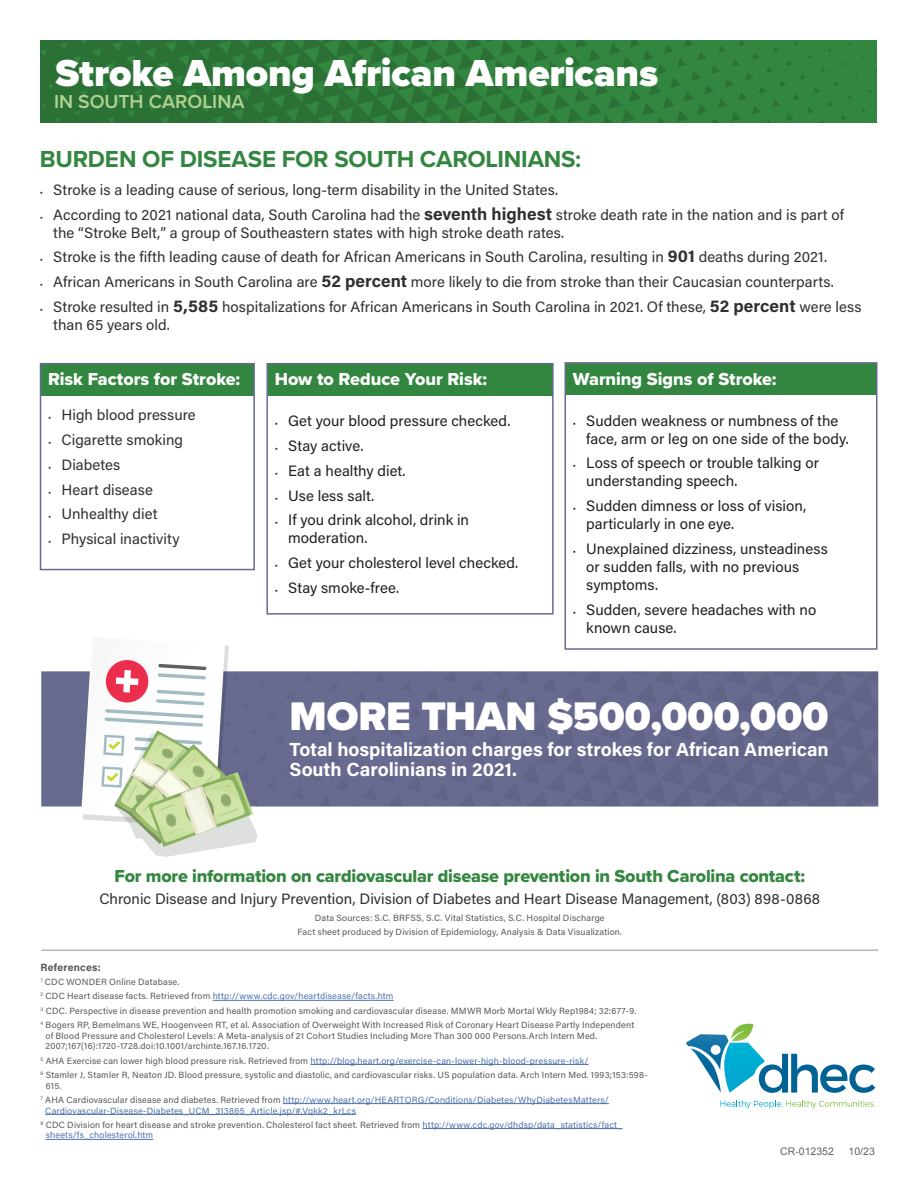
<style>
.page{position:relative;width:918px;height:1188px;background:#fff}
.page>*{position:absolute;margin:0;border:0;box-sizing:border-box;transform-origin:0 0}
.t1{font:900 41.4px "Proxima Nova";color:#fff}
.t2{font:900 39px "Proxima Nova";letter-spacing:-.005em;color:#fff}
.t3{font:700 24px "Proxima Nova";letter-spacing:-.01em;color:#338640}
.t4{font:600 19.5px "Proxima Nova";color:#b1d392}
.t5{font:700 18.9px/19.8px "Acumin Pro";letter-spacing:-.005em;color:#fff}
.t6{font:18px "Proxima Nova Extrabld";letter-spacing:-.01em;color:#338640}
.t7{font:18px "Proxima Nova Extrabld";color:#fff}
.t8{font:15px/18px "Acumin Pro";color:#312f30}
.t9{font:15px/18px "Acumin Pro";color:#231f20}
.t10{font:10.5px "Arial";color:#636366}
.t11{font:700 10.5px "Acumin Pro";letter-spacing:.02em;color:#57585a}
.t12{font:9px/14.1px "Acumin Pro";letter-spacing:.02em;color:#57585a}
.t13{font:9px/14.2px "Acumin Pro";letter-spacing:.02em;color:#4d72ac}
.s1{font-size:8.7px}
.s2{font-weight:700;font-size:17.25px}
.s3{color:#4d72ac}
.s4{color:#57585a}
</style>
<div class="page">
<div style="left:566px;top:364px;width:310px;height:31px;background:#338640"></div>
<div style="left:565px;top:362px;width:313px;height:288px;border:2px solid #686a90"></div>
<svg style="left:686px;top:1024px;width:189px;height:69px"></svg>
<svg style="left:720px;top:1100px;width:155px;height:8px"></svg>
<hr style="left:213px;top:1000px;width:181px;height:1px;background:#4d72ac">
<hr style="left:311px;top:1064px;width:278px;height:1px;background:#4d72ac">
<hr style="left:283px;top:1103px;width:326px;height:1px;background:#4d72ac">
<hr style="left:45px;top:1114px;width:311px;height:1px;background:#4d72ac">
<hr style="left:422px;top:1128px;width:200px;height:1px;background:#4d72ac">
<hr style="left:46px;top:1139px;width:107px;height:1px;background:#4d72ac">
<svg style="left:40px;top:40px;width:838px;height:83px;background:#2f7c3b"></svg>
<div style="left:41px;top:671px;width:40px;height:136px;background:#686a90"></div>
<svg style="left:258px;top:671px;width:620px;height:136px;background:#67698d"></svg>
<svg style="left:81px;top:646px;width:177px;height:211px"></svg>
<hr style="left:41px;top:950px;width:837px;height:1px;background:#939598">
<div style="left:41px;top:364px;width:212px;height:32px;background:#338640"></div>
<div style="left:40px;top:363px;width:215px;height:207px;border:2px solid #686a90"></div>
<div style="left:268px;top:364px;width:284px;height:32px;background:#338640"></div>
<div style="left:266px;top:363px;width:288px;height:252px;border:2px solid #686a90"></div>
<h2 class="t2" style="left:56px;top:43px;width:604px">Stroke Among African Americans</h2>
<h3 class="t4" style="left:54px;top:87px;width:192px">IN SOUTH CAROLINA</h3>
<h3 class="t3" style="left:40px;top:141px;width:543px">BURDEN OF DISEASE FOR SOUTH CAROLINIANS:</h3>
<h3 class="t8" style="left:40px;top:180px;width:520px"><span class="s1">•</span> Stroke is a leading cause of serious, long-term disability in the United States.</h3>
<h3 class="t8" style="left:53px;top:205px;width:792px;text-indent:-13px"><span class="s1">•</span> According to 2021 national data, South Carolina had the <span class="s2">seventh highest</span> stroke death rate in the nation and is part of the “Stroke Belt,” a group of Southeastern states with high stroke death rates.</h3>
<h3 class="t8" style="left:40px;top:247px;width:789px"><span class="s1">•</span> Stroke is the fifth leading cause of death for African Americans in South Carolina, resulting in <span class="s2">901</span> deaths during 2021.</h3>
<h3 class="t8" style="left:40px;top:272px;width:796px"><span class="s1">•</span> African Americans in South Carolina are <span class="s2">52 percent</span> more likely to die from stroke than their Caucasian counterparts.</h3>
<h3 class="t8" style="left:53px;top:297px;width:810px;text-indent:-14px"><span class="s1">•</span> Stroke resulted in <span class="s2">5,585</span> hospitalizations for African Americans in South Carolina in 2021. Of these, <span class="s2">52 percent</span> were less than 65 years old.</h3>
<h3 class="t7" style="left:48px;top:366px;width:194px">Risk Factors for Stroke:</h3>
<h3 class="t8" style="left:48px;top:405px;width:149px"><span class="s1">•</span> High blood pressure</h3>
<h3 class="t8" style="left:48px;top:430px;width:137px"><span class="s1">•</span> Cigarette smoking</h3>
<h3 class="t8" style="left:48px;top:455px;width:74px"><span class="s1">•</span> Diabetes</h3>
<h3 class="t8" style="left:48px;top:480px;width:106px"><span class="s1">•</span> Heart disease</h3>
<h3 class="t8" style="left:48px;top:504px;width:111px"><span class="s1">•</span> Unhealthy diet</h3>
<h3 class="t8" style="left:48px;top:529px;width:133px"><span class="s1">•</span> Physical inactivity</h3>
<h3 class="t7" style="left:275px;top:366px;width:214px">How to Reduce Your Risk:</h3>
<h3 class="t9" style="left:275px;top:411px;width:237px"><span class="s1">•</span> Get your blood pressure checked.</h3>
<h3 class="t9" style="left:275px;top:436px;width:90px"><span class="s1">•</span> Stay active.</h3>
<h3 class="t9" style="left:275px;top:461px;width:132px"><span class="s1">•</span> Eat a healthy diet.</h3>
<h3 class="t9" style="left:275px;top:486px;width:101px"><span class="s1">•</span> Use less salt.</h3>
<h3 class="t9" style="left:288px;top:510px;width:182px;text-indent:-14px"><span class="s1">•</span> If you drink alcohol, drink in moderation.</h3>
<h3 class="t9" style="left:275px;top:553px;width:245px"><span class="s1">•</span> Get your cholesterol level checked.</h3>
<h3 class="t9" style="left:275px;top:578px;width:126px"><span class="s1">•</span> Stay smoke-free.</h3>
<h3 class="t7" style="left:573px;top:365px;width:205px">Warning Signs of Stroke:</h3>
<h3 class="t9" style="left:586px;top:411px;width:264px;text-indent:-14px"><span class="s1">•</span> Sudden weakness or numbness of the face, arm or leg on one side of the body.</h3>
<h3 class="t9" style="left:586px;top:453px;width:234px;text-indent:-14px"><span class="s1">•</span> Loss of speech or trouble talking or understanding speech.</h3>
<h3 class="t9" style="left:586px;top:496px;width:221px;text-indent:-14px"><span class="s1">•</span> Sudden dimness or loss of vision, particularly in one eye.</h3>
<h3 class="t9" style="left:586px;top:539px;width:243px;text-indent:-14px"><span class="s1">•</span> Unexplained dizziness, unsteadiness or sudden falls, with no previous symptoms.</h3>
<h3 class="t9" style="left:586px;top:600px;width:232px;text-indent:-14px"><span class="s1">•</span> Sudden, severe headaches with no known cause.</h3>
<h1 class="t1" style="left:290px;top:685px;width:540px">MORE THAN $500,000,000</h1>
<h3 class="t5" style="left:290px;top:739px;width:541px">Total hospitalization charges for strokes for African American<br>South Carolinians in 2021.</h3>
<h3 class="t6" style="left:115px;top:863px;width:692px">For more information on cardiovascular disease prevention in South Carolina contact:</h3>
<h3 class="t8" style="left:99px;top:889px;width:722px">Chronic Disease and Injury Prevention, Division of Diabetes and Heart Disease Management, (803) 898-0868</h3>
<p class="t12" style="left:297px;top:911px;width:326px;text-align:center">Data Sources: S.C. BRFSS, S.C. Vital Statistics, S.C. Hospital Discharge<br>Fact sheet produced by Division of Epidemiology, Analysis &amp; Data Visualization.</p>
<p class="t11" style="left:41px;top:960px;width:62px">References:</p>
<p class="t12" style="left:41px;top:975px;width:597px"><sup>1</sup> CDC WONDER Online Database.<br><sup>2</sup> CDC Heart disease facts. Retrieved from <span class="s3">http://www.cdc.gov/heartdisease/facts.htm<br></span><sup>3</sup> CDC. Perspective in disease prevention and health promotion smoking and cardiovascular disease. MMWR Morb Mortal Wkly Rep1984; 32:677-9.<br><sup>4</sup> Bogers RP, Bemelmans WE, Hoogenveen RT, et al. Association of Overweight With Increased Risk of Coronary Heart Disease Partly Independent</p>
<p class="t12" style="left:46px;top:1030px;width:553px;line-height:10.8px">of Blood Pressure and Cholesterol Levels: A Meta-analysis of 21 Cohort Studies Including More Than 300 000 Persons.Arch Intern Med.<br>2007;167(16):1720-1728.doi:10.1001/archinte.167.16.1720.</p>
<p class="t12" style="left:41px;top:1053px;width:609px"><sup>5</sup> AHA Exercise can lower high blood pressure risk. Retrieved from <span class="s3">http://blog.heart.org/exercise-can-lower-high-blood-pressure-risk/<br></span><sup>6</sup> Stamler J, Stamler R, Neaton JD. Blood pressure, systolic and diastolic, and cardiovascular risks. US population data. Arch Intern Med. 1993;153:598-</p>
<p class="t13" style="left:41px;top:1078px;width:570px;text-indent:5px"><span class="s4">615.<br></span><sup>7</sup> <span class="s4">AHA Cardiovascular disease and diabetes. Retrieved from</span> http://www.heart.org/HEARTORG/Conditions/Diabetes/WhyDiabetesMatters/</p>
<p class="t13" style="left:41px;top:1103px;width:583px;text-indent:5px">Cardiovascular-Disease-Diabetes_UCM_313865_Article.jsp/#.Vqkk2_krLcs<br><sup>8</sup> <span class="s4">CDC Division for heart disease and stroke prevention. Cholesterol fact sheet. Retrieved from</span> http://www.cdc.gov/dhdsp/data_statistics/fact_</p>
<p class="t13" style="left:46px;top:1128px;width:109px">sheets/fs_cholesterol.htm</p>
<p class="t10" style="left:780px;top:1145px;width:55px">CR-012352</p>
<p class="t10" style="left:849px;top:1145px;width:28px">10/23</p>
</div>
